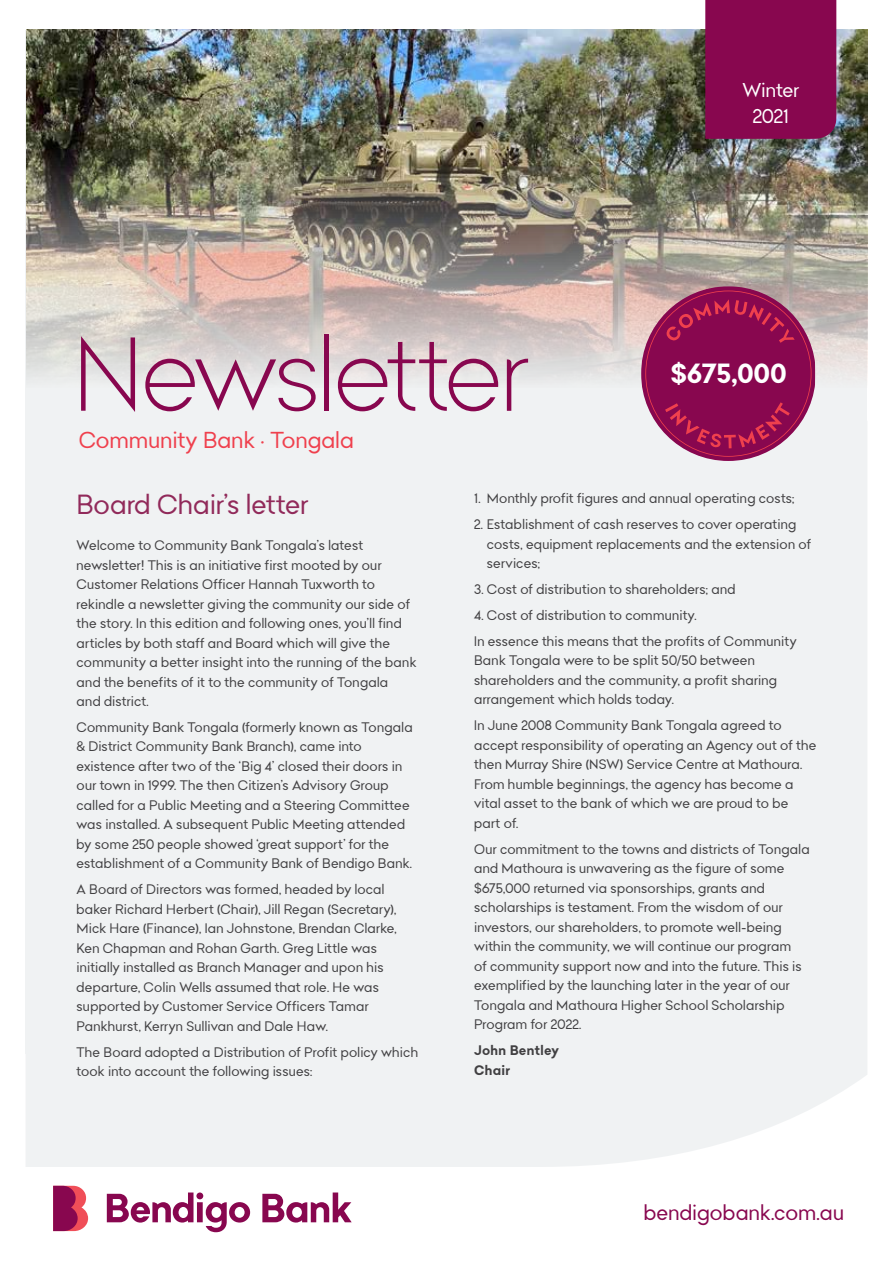
<style>
.page{position:relative;width:893px;height:1263px;background:#fff}
.page>*{position:absolute;margin:0;border:0;box-sizing:border-box;transform-origin:0 0}
.t1{font:300 102px "Bendigo Sans";letter-spacing:-.015em;color:#88074f}
.t2{font:27px "Bendigo Sans";letter-spacing:.005em;color:#912a5a}
.t3{font:700 27px "Bendigo Sans";letter-spacing:.015em;color:#fff}
.t4{font:22.5px "Bendigo Sans";letter-spacing:.01em;color:#ef404d}
.t5{font:21px "Bendigo Sans";letter-spacing:.01em;color:#88074f}
.t6{font:19.5px/25.5px "Bendigo Sans";letter-spacing:.005em;color:#fff;text-align:center}
.t7{font:13.5px/19.5px "Bendigo Sans";letter-spacing:.02em;color:#414042}
.t8{font:700 13.5px/19.5px "Bendigo Sans";letter-spacing:.02em;color:#414042}
</style>
<div class="page">
<div style="left:26px;top:30px;width:841px;height:1023px;background:#f0f2f3"></div>
<svg style="left:26px;top:1053px;width:841px;height:114px;fill:#f0f2f3"></svg>
<img style="left:27px;top:30px;width:840px;height:353px">
<svg style="left:107px;top:1192px;width:143px;height:40px"></svg>
<svg style="left:262px;top:1192px;width:90px;height:30px"></svg>
<svg style="left:53px;top:1186px;width:35px;height:45px"></svg>
<div style="left:705px;top:0;width:131px;height:139px;background:#88074f"></div>
<svg style="left:641px;top:286px;width:174px;height:175px"></svg>
<h1 class="t1" style="left:73px;top:306px;width:457px">Newsletter</h1>
<h3 class="t4" style="left:79px;top:425px;width:277px">Community Bank • Tongala</h3>
<h3 class="t6" style="left:742px;top:77px;width:58px">Winter<br>2021</h3>
<h2 class="t3" style="left:670px;top:356px;width:118px">$675,000</h2>
<h2 class="t2" style="left:77px;top:486px;width:233px">Board Chair’s letter</h2>
<p class="t7" style="left:77px;top:535px;width:341px">Welcome to Community Bank Tongala’s latest newsletter! This is an initiative first mooted by our Customer Relations Officer Hannah Tuxworth to rekindle a newsletter giving the community our side of the story. In this edition and following ones, you’ll find articles by both staff and Board which will give the community a better insight into the running of the bank and the benefits of it to the community of Tongala<br>and district.</p>
<p class="t7" style="left:77px;top:717px;width:338px">Community Bank Tongala (formerly known as Tongala &amp; District Community Bank Branch), came into existence after two of the ‘Big 4’ closed their doors in our town in 1999. The then Citizen’s Advisory Group called for a Public Meeting and a Steering Committee was installed. A subsequent Public Meeting attended by some 250 people showed ‘great support’ for the establishment of a Community Bank of Bendigo Bank.</p>
<p class="t7" style="left:77px;top:879px;width:322px">A Board of Directors was formed, headed by local baker Richard Herbert (Chair), Jill Regan (Secretary), Mick Hare (Finance), Ian Johnstone, Brendan Clarke, Ken Chapman and Rohan Garth. Greg Little was initially installed as Branch Manager and upon his departure, Colin Wells assumed that role. He was supported by Customer Service Officers Tamar Pankhurst, Kerryn Sullivan and Dale Haw.</p>
<p class="t7" style="left:77px;top:1042px;width:343px">The Board adopted a Distribution of Profit policy which took into account the following issues:</p>
<p class="t7" style="left:474px;top:488px;width:322px">1. Monthly profit figures and annual operating costs;</p>
<p class="t7" style="left:487px;top:514px;width:326px;text-indent:-13px">2. Establishment of cash reserves to cover operating costs, equipment replacements and the extension of services;</p>
<p class="t7" style="left:474px;top:579px;width:263px">3. Cost of distribution to shareholders; and</p>
<p class="t7" style="left:474px;top:602px;width:324px;line-height:26px">4. Cost of distribution to community.<br>In essence this means that the profits of Community</p>
<p class="t7" style="left:474px;top:650px;width:304px">Bank Tongala were to be split 50/50 between shareholders and the community, a profit sharing arrangement which holds today.</p>
<p class="t7" style="left:474px;top:715px;width:344px">In June 2008 Community Bank Tongala agreed to accept responsibility of operating an Agency out of the then Murray Shire (NSW) Service Centre at Mathoura.<br>From humble beginnings, the agency has become a vital asset to the bank of which we are proud to be part of.</p>
<p class="t7" style="left:474px;top:839px;width:337px">Our commitment to the towns and districts of Tongala and Mathoura is unwavering as the figure of some $675,000 returned via sponsorships, grants and scholarships is testament. From the wisdom of our investors, our shareholders, to promote well-being within the community, we will continue our program<br>of community support now and into the future. This is exemplified by the launching later in the year of our Tongala and Mathoura Higher School Scholarship Program for 2022.</p>
<p class="t8" style="left:474px;top:1040px;width:86px">John Bentley<br>Chair</p>
<h3 class="t5" style="left:644px;top:1198px;width:202px">bendigobank.com.au</h3>
</div>
